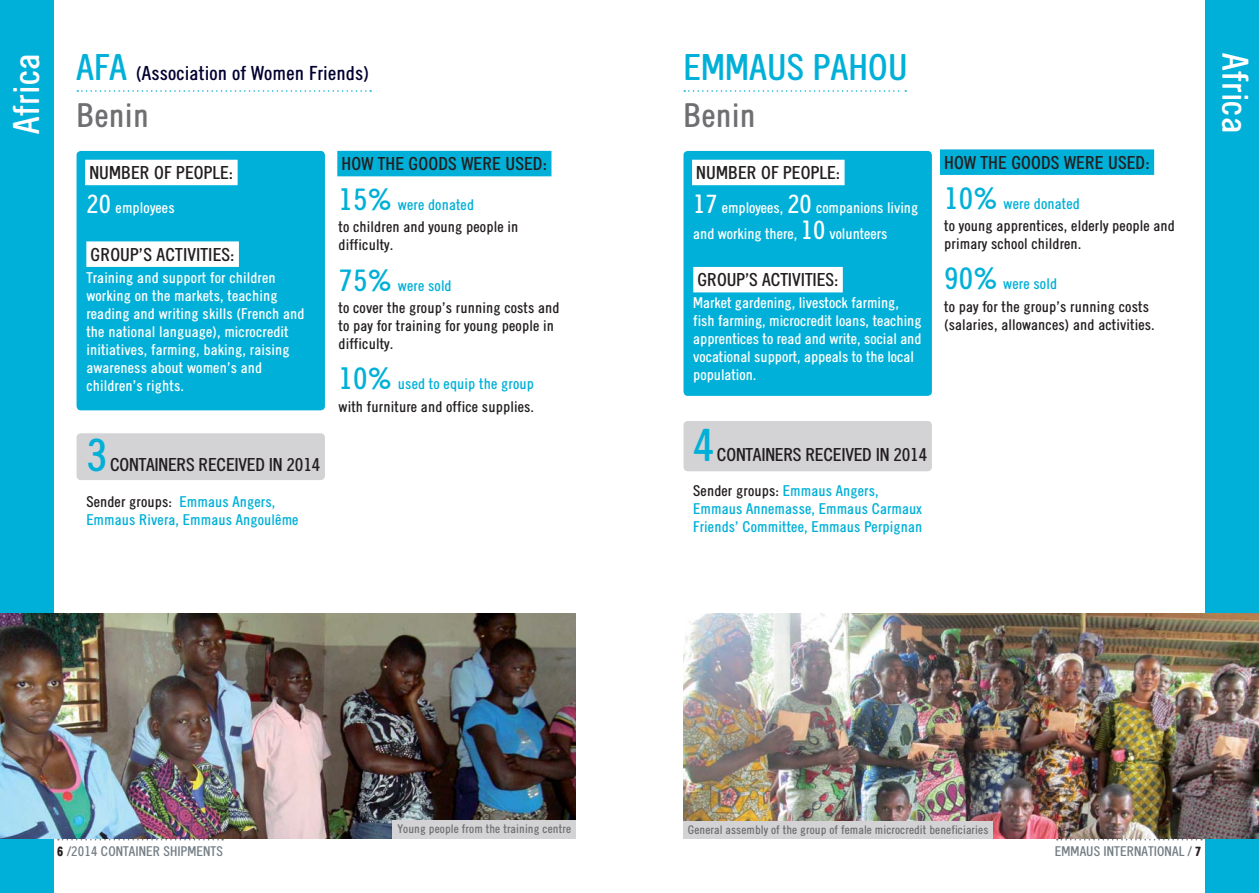
<style>
.page{position:relative;width:1259px;height:893px;background:#fff}
.page>*{position:absolute;margin:0;border:0;box-sizing:border-box;transform-origin:0 0}
.t1{font:45px "Emmaus";color:#00b0d8}
.t2{font:36px "Emmaus";color:#fff}
.t3{font:36px "Emmaus";color:#00b0d8}
.t4{font:33px "Emmaus";color:#6f6f72}
.t5{font:19.5px "Emmaus";color:#000031}
.t6{font:18px "Emmaus";color:#231f20}
.t7{font:18px "Emmaus";letter-spacing:-.02em;color:#231f20}
.t8{font:15px/18px "Emmaus";letter-spacing:-.01em;color:#fff}
.t9{font:15px/22.2px "Emmaus";color:#231f20}
.t10{font:15px/18px "Emmaus";color:#00b0d8}
.t11{font:13.5px "Emmaus";color:#727d84}
.t12{font:12px "Emmaus";color:#6f6f72}
.s1{font-size:36px;color:#00b0d8}
.s2{font-size:25.5px}
.s3{color:#231f20}
.s4{font-size:30px;color:#00b0d8}
.s5{color:#00b0d8}
.s6{font-weight:900;color:#231f20}
</style>
<div class="page">
<div style="left:77px;top:433px;width:248px;height:47px;background:#d3d2d5;border-radius:4px"></div>
<div style="left:683px;top:151px;width:249px;height:245px;background:#00b0d8;border-radius:4px"></div>
<div style="left:683px;top:421px;width:249px;height:50px;background:#d3d2d5;border-radius:4px"></div>
<div style="left:0;top:0;width:54px;height:893px;background:#00b0d8"></div>
<div style="left:1205px;top:0;width:54px;height:893px;background:#00b0d8"></div>
<svg style="left:77px;top:90px;width:294px;height:2px"></svg>
<svg style="left:684px;top:90px;width:222px;height:2px"></svg>
<div style="left:77px;top:151px;width:248px;height:259px;background:#00b0d8;border-radius:4px"></div>
<div style="left:85px;top:160px;width:153px;height:25px;background:#fff"></div>
<div style="left:86px;top:241px;width:153px;height:26px;background:#fff"></div>
<div style="left:337px;top:151px;width:214px;height:25px;background:#00b0d8"></div>
<div style="left:940px;top:149px;width:214px;height:26px;background:#00b0d8"></div>
<div style="left:692px;top:160px;width:152px;height:25px;background:#fff"></div>
<div style="left:693px;top:267px;width:150px;height:25px;background:#fff"></div>
<img style="left:0;top:614px;width:575px;height:225px">
<img style="left:684px;top:614px;width:575px;height:225px">
<div style="left:392px;top:820px;width:183px;height:19px;background:#d3d2d5"></div>
<div style="left:683px;top:821px;width:309px;height:18px;background:#d3d2d5"></div>
<svg style="left:58px;top:839px;width:165px;height:1px"></svg>
<svg style="left:1057px;top:839px;width:145px;height:1px"></svg>
<h2 class="t2" style="left:14px;top:134px;width:82px;rotate:-90deg">Africa</h2>
<h2 class="t2" style="left:1248px;top:53px;width:82px;rotate:90deg">Africa</h2>
<h2 class="t3" style="left:683px;top:54px;width:226px">EMMAUS PAHOU</h2>
<h3 class="t4" style="left:683px;top:104px;width:74px">Benin</h3>
<h3 class="t5" style="left:77px;top:66px;width:294px"><span class="s1">AFA</span> (Association of Women Friends)</h3>
<h3 class="t4" style="left:77px;top:104px;width:74px">Benin</h3>
<p class="t6" style="left:89px;top:166px;width:145px">NUMBER OF PEOPLE:</p>
<p class="t8" style="left:86px;top:200px;width:90px"><span class="s2">20</span> employees</p>
<p class="t6" style="left:91px;top:248px;width:146px">GROUP’S ACTIVITIES:</p>
<p class="t8" style="left:86px;top:270px;width:220px">Training and support for children working on the markets, teaching reading and writing skills (French and the national language), microcredit initiatives, farming, baking, raising awareness about women's and children's rights.</p>
<h1 class="t1" style="left:86px;top:439px;width:24px">3</h1>
<p class="t7" style="left:110px;top:458px;width:212px">CONTAINERS RECEIVED IN 2014</p>
<p class="t10" style="left:86px;top:494px;width:214px"><span class="s3">Sender groups:</span> Emmaus Angers,<br>Emmaus Rivera, Emmaus Angoulême</p>
<p class="t6" style="left:341px;top:157px;width:207px">HOW THE GOODS WERE USED:</p>
<p class="t9" style="left:338px;top:196px;width:181px"><span class="s4">15%</span> <span class="s5">were donated<br></span>to children and young people in</p>
<p class="t9" style="left:338px;top:236px;width:56px">difficulty.</p>
<p class="t9" style="left:338px;top:276px;width:223px"><span class="s4">75%</span> <span class="s5">were sold<br></span>to cover the group’s running costs and</p>
<p class="t9" style="left:338px;top:318px;width:217px;line-height:18px">to pay for training for young people in difficulty.</p>
<p class="t9" style="left:338px;top:375px;width:197px"><span class="s4">10%</span> <span class="s5">used to equip the group </span>with furniture and office supplies.</p>
<p class="t6" style="left:696px;top:166px;width:146px">NUMBER OF PEOPLE:</p>
<p class="t8" style="left:693px;top:197px;width:226px;line-height:25.5px"><span class="s2">17</span> employees, <span class="s2">20</span> companions living and working there, <span class="s2">10</span> volunteers</p>
<p class="t6" style="left:697px;top:273px;width:142px">GROUP’S ACTIVITIES:</p>
<p class="t8" style="left:693px;top:296px;width:230px">Market gardening, livestock farming, fish farming, microcredit loans, teaching apprentices to read and write, social and vocational support, appeals to the local population.</p>
<p class="t6" style="left:944px;top:156px;width:207px">HOW THE GOODS WERE USED:</p>
<p class="t9" style="left:944px;top:194px;width:232px"><span class="s4">10%</span> <span class="s5">were donated<br></span>to young apprentices, elderly people and</p>
<p class="t9" style="left:944px;top:234px;width:139px">primary school children.</p>
<p class="t9" style="left:944px;top:275px;width:206px"><span class="s4">90%</span> <span class="s5">were sold<br></span>to pay for the group’s running costs</p>
<p class="t9" style="left:944px;top:315px;width:212px">(salaries, allowances) and activities.</p>
<h1 class="t1" style="left:693px;top:429px;width:23px">4</h1>
<p class="t7" style="left:717px;top:448px;width:212px">CONTAINERS RECEIVED IN 2014</p>
<p class="t10" style="left:693px;top:484px;width:231px"><span class="s3">Sender groups:</span> Emmaus Angers,<br>Emmaus Annemasse, Emmaus Carmaux<br>Friends’ Committee, Emmaus Perpignan</p>
<p class="t12" style="left:397px;top:825px;width:175px">Young people from the training centre</p>
<p class="t12" style="left:688px;top:825px;width:302px">General assembly of the group of female microcredit beneficiaries</p>
<p class="t11" style="left:57px;top:846px;width:167px"><span class="s6">6</span> /2014 CONTAINER SHIPMENTS</p>
<p class="t11" style="left:1055px;top:846px;width:148px">EMMAUS INTERNATIONAL / <span class="s6">7</span></p>
</div>
